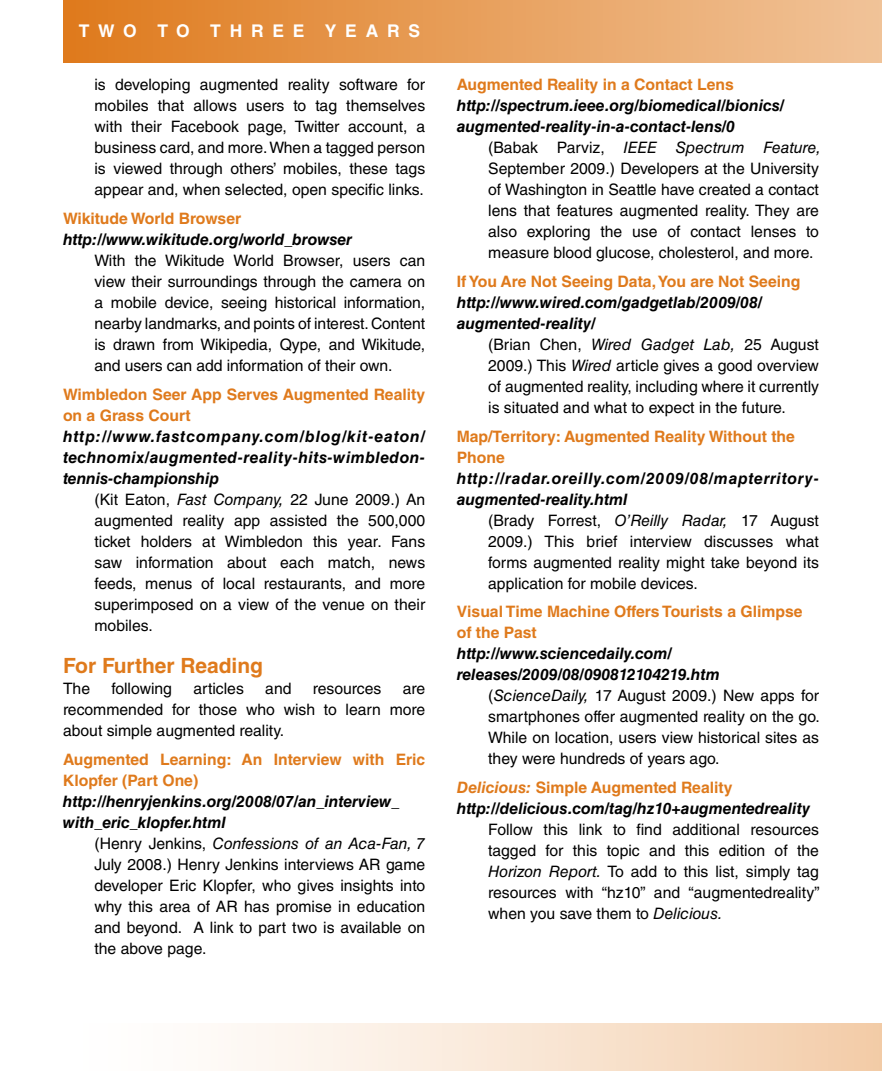
<style>
.page{position:relative;width:882px;height:1071px;background:#fff}
.page>*{position:absolute;margin:0;border:0;box-sizing:border-box;transform-origin:0 0}
.t1{font:700 21px "Helvetica LT Std";color:#df7a1c}
.t2{font:700 17.5px "Helvetica LT Std";color:#fff}
.t3{font:15.75px/21px "Helvetica LT Std";color:#000;text-align:justify}
.t4{font:italic 700 15.75px/21px "Helvetica LT Std";color:#000}
.t5{font:700 15.75px/21px "Helvetica LT Std";color:#df7a1c}
.t6{font:italic 700 15.75px/21px "Helvetica LT Std";letter-spacing:.03em;color:#000}
.s1{font-style:italic}
.s2{color:#df7a1c}
.s3{font-style:normal;color:#df7a1c}
</style>
<div class="page">
<div style="left:63px;top:1024px;width:819px;height:47px;background:linear-gradient(to right,#fff,#f3ceac)"></div>
<div style="left:63px;top:0;width:819px;height:63px;background:linear-gradient(to right,#df7a1c,#f0c399)"></div>
<p class="t2" style="left:79px;top:21px;width:40px">T WO</p>
<p class="t2" style="left:157px;top:21px;width:32px">T O</p>
<p class="t2" style="left:210px;top:21px;width:59px">THREE</p>
<p class="t2" style="left:325px;top:21px;width:40px">Y EARS</p>
<p class="t3" style="left:94px;top:74px;width:332px">is developing augmented reality software for mobiles that allows users to tag themselves with their Facebook page, Twitter account, a business card, and more. When a tagged person is viewed through others’ mobiles, these tags appear and, when selected, open specific links.</p>
<p class="t5" style="left:63px;top:208px;width:180px">Wikitude World Browser</p>
<p class="t4" style="left:63px;top:229px;width:291px">http://www.wikitude.org/world_browser</p>
<p class="t3" style="left:95px;top:250px;width:332px">With the Wikitude World Browser, users can view their surroundings through the camera on a mobile device, seeing historical information, nearby landmarks, and points of interest. Content is drawn from Wikipedia, Qype, and Wikitude, and users can add information of their own.</p>
<p class="t5" style="left:63px;top:383px;width:364px">Wimbledon Seer App Serves Augmented Reality on a Grass Court</p>
<p class="t4" style="left:63px;top:425px;width:364px;text-align:justify">http://www.fastcompany.com/blog/kit-eaton/ technomix/augmented-reality-hits-wimbledon&shy;tennis-championship</p>
<p class="t3" style="left:94px;top:489px;width:332px">(Kit Eaton, <span class="s1">Fast Company,</span> 22 June 2009.) An augmented reality app assisted the 500,000 ticket holders at Wimbledon this year. Fans saw information about each match, news feeds, menus of local restaurants, and more superimposed on a view of the venue on their mobiles.</p>
<h1 class="t1" style="left:63px;top:653px;width:202px">For Further Reading</h1>
<p class="t3" style="left:63px;top:678px;width:29px">The</p>
<p class="t3" style="left:111px;top:678px;width:62px">following</p>
<p class="t3" style="left:193px;top:678px;width:52px">articles</p>
<p class="t3" style="left:265px;top:678px;width:28px">and</p>
<p class="t3" style="left:313px;top:678px;width:70px">resources</p>
<p class="t3" style="left:63px;top:678px;width:364px;text-indent:340px">are recommended for those who wish to learn more about simple augmented reality.</p>
<p class="t5" style="left:63px;top:748px;width:364px">Augmented Learning: An Interview with Eric<br>Klopfer (Part One)</p>
<p class="t4" style="left:63px;top:790px;width:338px">http://henryjenkins.org/2008/07/an_interview_ with_eric_klopfer.html</p>
<p class="t3" style="left:94px;top:833px;width:332px">(Henry Jenkins, <span class="s1">Confessions of an Aca-Fan, 7<br></span>July 2008.) Henry Jenkins interviews AR game developer Eric Klopfer, who gives insights into why this area of AR has promise in education and beyond. A link to part two is available on the above page.</p>
<p class="t5" style="left:457px;top:74px;width:279px">Augmented Reality in a Contact Lens</p>
<p class="t4" style="left:457px;top:95px;width:329px">http://spectrum.ieee.org/biomedical/bionics/ augmented-reality-in-a-contact-lens/0</p>
<p class="t3" style="left:488px;top:137px;width:334px;text-align:left">(Babak Parviz, <span class="s1">IEEE Spectrum Feature, </span>September 2009.) Developers at the University of Washington in Seattle have created a contact lens that features augmented reality. They are also exploring the use of contact lenses to measure blood glucose, cholesterol, and more.</p>
<p class="t5" style="left:457px;top:271px;width:345px">If You Are Not Seeing Data, You are Not Seeing</p>
<p class="t4" style="left:457px;top:292px;width:307px">http://www.wired.com/gadgetlab/2009/08/ augmented-reality/</p>
<p class="t3" style="left:488px;top:334px;width:332px">(Brian Chen, <span class="s1">Wired Gadget Lab,</span> 25 August 2009.) This <span class="s1">Wired</span> article gives a good overview of augmented reality, including where it currently is situated and what to expect in the future.</p>
<p class="t5" style="left:457px;top:425px;width:340px">Map/Territory: Augmented Reality Without the<br>Phone</p>
<p class="t6" style="left:457px;top:467px;width:364px">http://radar.oreilly.com/2009/08/mapterritory&shy;augmented-reality.html</p>
<p class="t3" style="left:488px;top:510px;width:332px">(Brady Forrest, <span class="s1">O’Reilly Radar,</span> 17 August 2009.) This brief interview discusses what forms augmented reality might take beyond its application for mobile devices.</p>
<p class="t5" style="left:457px;top:601px;width:347px">Visual Time Machine Offers Tourists a Glimpse of the Past</p>
<p class="t4" style="left:457px;top:643px;width:217px">http://www.sciencedaily.com/</p>
<p class="t4" style="left:457px;top:664px;width:265px">releases/2009/08/090812104219.htm</p>
<p class="t3" style="left:488px;top:685px;width:332px">(<span class="s1">ScienceDaily,</span> 17 August 2009.) New apps for</p>
<p class="t3" style="left:488px;top:706px;width:333px">smartphones offer augmented reality on the go.</p>
<p class="t3" style="left:488px;top:727px;width:332px">While on location, users view historical sites as</p>
<p class="t3" style="left:488px;top:748px;width:233px">they were hundreds of years ago.</p>
<p class="t4" style="left:457px;top:777px;width:355px"><span class="s2">Delicious:</span> <span class="s3">Simple Augmented Reality </span>http://delicious.com/tag/hz10+augmentedreality</p>
<p class="t3" style="left:488px;top:819px;width:333px">Follow this link to find additional resources tagged for this topic and this edition of the <span class="s1">Horizon Report.</span> To add to this list, simply tag resources with “hz10” and “augmentedreality” when you save them to <span class="s1">Delicious.</span></p>
</div>
